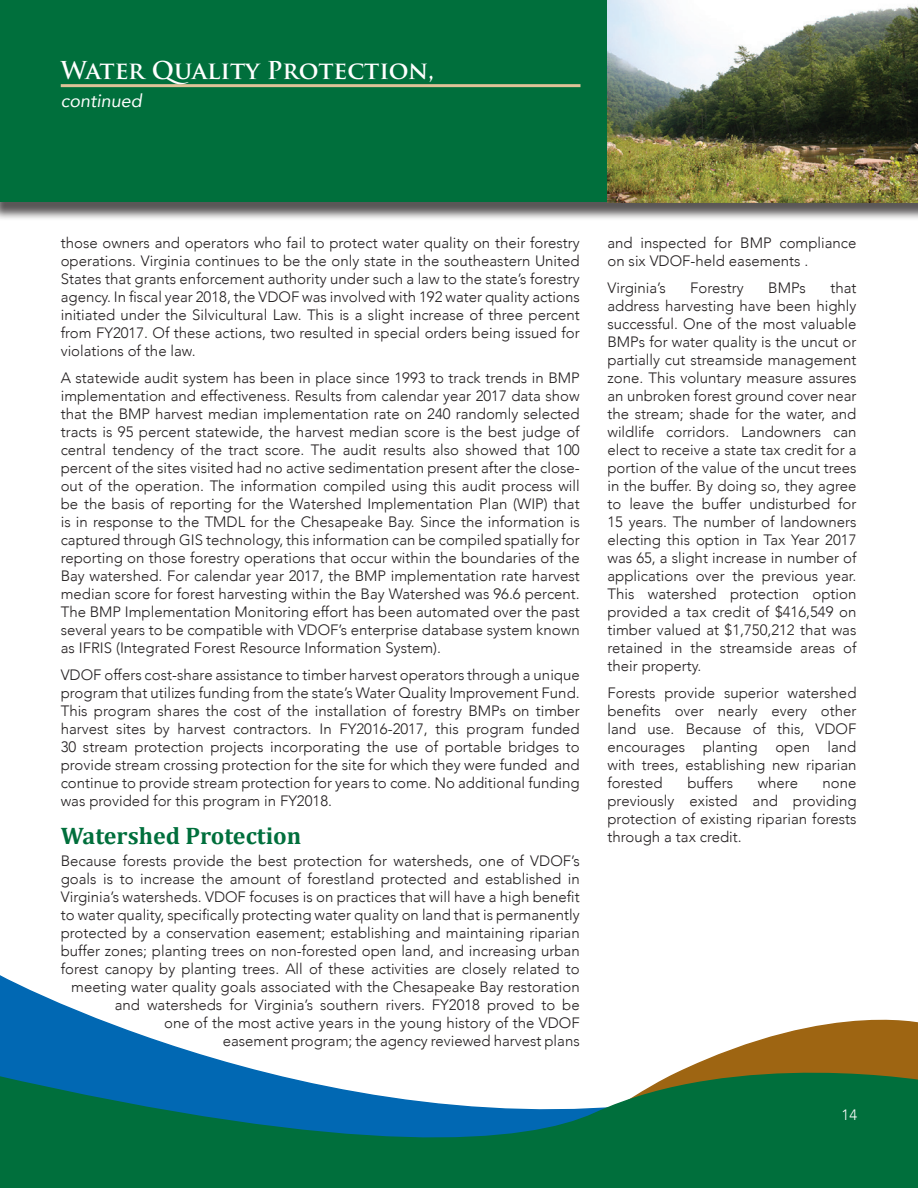
<style>
.page{position:relative;width:918px;height:1188px;background:#fff}
.page>*{position:absolute;margin:0;border:0;box-sizing:border-box;transform-origin:0 0}
.t1{font:700 24px "Trajan Pro";letter-spacing:-.005em;color:#fff}
.t2{font:700 24px "Cambria";color:#006f3c}
.t3{font:italic 18px "Avenir";color:#fff}
.t4{font:300 15px/18px "Avenir";color:#231f20;text-align:justify}
.t5{font:300 15px "Avenir";color:#fff}
</style>
<div class="page">
<div style="left:0;top:0;width:918px;height:221px;background:#231f20;opacity:.75"></div>
<div style="left:0;top:0;width:918px;height:202px;background:#006f3c"></div>
<svg style="left:0;top:975px;width:918px;height:71px"></svg>
<svg style="left:0;top:1046px;width:918px;height:142px"></svg>
<img style="left:608px;top:0;width:310px;height:202px">
<hr style="left:61px;top:84px;width:519px;height:3px;background:#dfc298">
<h1 class="t1" style="left:61px;top:55px;width:375px">Water Quality Protection,</h1>
<p class="t3" style="left:61px;top:90px;width:83px">continued</p>
<p class="t4" style="left:61px;top:234px;width:521px">those owners and operators who fail to protect water quality on their forestry operations. Virginia continues to be the only state in the southeastern United States that grants enforcement authority under such a law to the state’s forestry agency. In fiscal year 2018, the VDOF was involved with 192 water quality actions initiated under the Silvicultural Law. This is a slight increase of three percent from FY2017. Of these actions, two resulted in special orders being issued for violations of the law.</p>
<p class="t4" style="left:61px;top:369px;width:521px">A statewide audit system has been in place since 1993 to track trends in BMP implementation and effectiveness. Results from calendar year 2017 data show that the BMP harvest median implementation rate on 240 randomly selected tracts is 95 percent statewide, the harvest median score is the best judge of central tendency of the tract score. The audit results also showed that 100 percent of the sites visited had no active sedimentation present after the close&shy;out of the operation. The information compiled using this audit process will be the basis of reporting for the Watershed Implementation Plan (WIP) that is in response to the TMDL for the Chesapeake Bay. Since the information is captured through GIS technology, this information can be compiled spatially for reporting on those forestry operations that occur within the boundaries of the Bay watershed. For calendar year 2017, the BMP implementation rate harvest median score for forest harvesting within the Bay Watershed was 96.6 percent.<br>The BMP Implementation Monitoring effort has been automated over the past several years to be compatible with VDOF’s enterprise database system known as IFRIS (Integrated Forest Resource Information System).</p>
<p class="t4" style="left:61px;top:665px;width:521px">VDOF offers cost-share assistance to timber harvest operators through a unique program that utilizes funding from the state’s Water Quality Improvement Fund.<br>This program shares the cost of the installation of forestry BMPs on timber harvest sites by harvest contractors. In FY2016-2017, this program funded 30 stream protection projects incorporating the use of portable bridges to provide stream crossing protection for the site for which they were funded and continue to provide stream protection for years to come. No additional funding was provided for this program in FY2018.</p>
<h1 class="t2" style="left:61px;top:819px;width:242px">Watershed Protection</h1>
<p class="t4" style="left:61px;top:852px;width:521px;text-align:right">Because forests provide the best protection for watersheds, one of VDOF’s goals is to increase the amount of forestland protected and established in Virginia’s watersheds. VDOF focuses is on practices that will have a high benefit to water quality, specifically protecting water quality on land that is permanently protected by a conservation easement; establishing and maintaining riparian buffer zones; planting trees on non-forested open land, and increasing urban forest canopy by planting trees. All of these activities are closely related to meeting water quality goals associated with the Chesapeake Bay restoration and watersheds for Virginia’s southern rivers. FY2018 proved to be<br>one of the most active years in the young history of the VDOF<br>easement program; the agency reviewed harvest plans</p>
<p class="t4" style="left:608px;top:234px;width:250px">and inspected for BMP compliance on six VDOF-held easements .</p>
<p class="t4" style="left:608px;top:279px;width:60px">Virginia’s</p>
<p class="t4" style="left:690px;top:279px;width:55px">Forestry</p>
<p class="t4" style="left:768px;top:279px;width:39px">BMPs</p>
<p class="t4" style="left:608px;top:279px;width:251px;text-indent:223px">that address harvesting have been highly successful. One of the most valuable BMPs for water quality is the uncut or partially cut streamside management zone. This voluntary measure assures an unbroken forest ground cover near the stream; shade for the water, and wildlife corridors. Landowners can elect to receive a state tax credit for a portion of the value of the uncut trees in the buffer. By doing so, they agree to leave the buffer undisturbed for 15 years. The number of landowners electing this option in Tax Year 2017 was 65, a slight increase in number of applications over the previous year.<br>This watershed protection option provided a tax credit of $416,549 on timber valued at $1,750,212 that was retained in the streamside areas of their property.</p>
<p class="t4" style="left:608px;top:683px;width:251px">Forests provide superior watershed benefits over nearly every other land use. Because of this, VDOF encourages planting open land with trees, establishing new riparian forested</p>
<p class="t4" style="left:687px;top:773px;width:47px">buffers</p>
<p class="t4" style="left:758px;top:773px;width:42px">where</p>
<p class="t4" style="left:608px;top:773px;width:251px;text-indent:215px">none previously existed and providing protection of existing riparian forests through a tax credit.</p>
<p class="t5" style="left:842px;top:1106px;width:17px">14</p>
</div>
